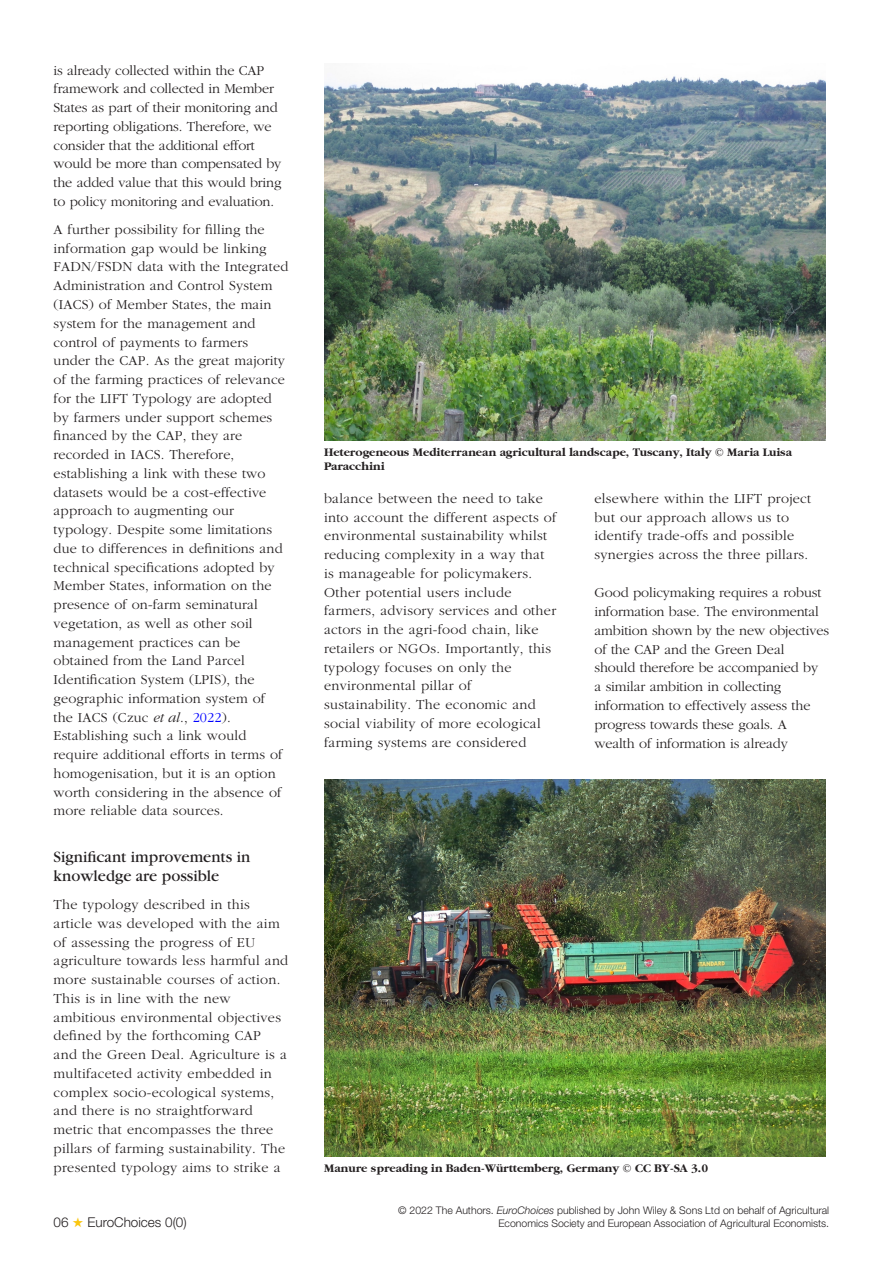
<style>
.page{position:relative;width:893px;height:1263px;background:#fff}
.page>*{position:absolute;margin:0;border:0;box-sizing:border-box;transform-origin:0 0}
.t1{font:16.5px/18.8px "Garamond";color:#231f20}
.t2{font:300 14.25px/18.8px "Garamond";letter-spacing:.01em;color:#231f20}
.t3{font:300 14.25px/18.8px "Garamond";letter-spacing:-.01em;color:#231f20}
.t4{font:300 13.5px "Helvetica Neue";color:#231f20}
.t5{font:700 12px/13.5px "ITC Garamond";color:#231f20}
.t6{font:300 10.5px/13.5px "Helvetica Neue";color:#231f20;text-align:right}
.s1{font-style:italic}
.s2{color:#00f}
.s3{color:#fac60f}
</style>
<div class="page">
<img style="left:324px;top:76px;width:502px;height:364px">
<img style="left:324px;top:780px;width:502px;height:376px">
<p class="t3" style="left:54px;top:61px;width:229px">is already collected within the CAP framework and collected in Member States as part of their monitoring and reporting obligations. Therefore, we consider that the additional effort would be more than compensated by the added value that this would bring to policy monitoring and evaluation.</p>
<p class="t2" style="left:54px;top:220px;width:236px">A further possibility for filling the information gap would be linking FADN/FSDN data with the Integrated Administration and Control System (IACS) of Member States, the main system for the management and control of payments to farmers<br>under the CAP. As the great majority of the farming practices of relevance for the LIFT Typology are adopted by farmers under support schemes financed by the CAP, they are recorded in IACS. Therefore, establishing a link with these two datasets would be a cost-effective approach to augmenting our typology. Despite some limitations due to differences in definitions and technical specifications adopted by Member States, information on the presence of on-farm seminatural vegetation, as well as other soil management practices can be obtained from the Land Parcel Identification System (LPIS), the geographic information system of<br>the IACS (Czuc <span class="s1">et al</span>., <span class="s2">2022</span>).<br>Establishing such a link would require additional efforts in terms of homogenisation, but it is an option worth considering in the absence of more reliable data sources.</p>
<p class="t1" style="left:54px;top:848px;width:198px">Significant improvements in knowledge are possible</p>
<p class="t2" style="left:54px;top:895px;width:236px">The typology described in this article was developed with the aim of assessing the progress of EU agriculture towards less harmful and more sustainable courses of action.<br>This is in line with the new ambitious environmental objectives defined by the forthcoming CAP<br>and the Green Deal. Agriculture is a multifaceted activity embedded in complex socio-ecological systems, and there is no straightforward metric that encompasses the three pillars of farming sustainability. The presented typology aims to strike a</p>
<p class="t5" style="left:324px;top:446px;width:469px">Heterogeneous Mediterranean agricultural landscape, Tuscany, Italy © Maria Luisa<br>Paracchini</p>
<p class="t2" style="left:324px;top:489px;width:234px">balance between the need to take into account the different aspects of environmental sustainability whilst reducing complexity in a way that is manageable for policymakers.<br>Other potential users include farmers, advisory services and other actors in the agri-food chain, like retailers or NGOs. Importantly, this typology focuses on only the environmental pillar of sustainability. The economic and social viability of more ecological farming systems are considered</p>
<p class="t2" style="left:594px;top:489px;width:218px">elsewhere within the LIFT project but our approach allows us to identify trade-offs and possible synergies across the three pillars.</p>
<p class="t2" style="left:594px;top:584px;width:236px">Good policymaking requires a robust information base. The environmental ambition shown by the new objectives of the CAP and the Green Deal<br>should therefore be accompanied by<br>a similar ambition in collecting information to effectively assess the progress towards these goals. A wealth of information is already</p>
<p class="t5" style="left:324px;top:1162px;width:385px">Manure spreading in Baden-Württemberg, Germany © CC BY-SA 3.0</p>
<p class="t4" style="left:54px;top:1214px;width:135px">06 <span class="s3">★</span> EuroChoices 0(0)</p>
<p class="t6" style="left:398px;top:1203px;width:432px">© 2022 The Authors. <span class="s1">EuroChoices</span> published by John Wiley &amp; Sons Ltd on behalf of Agricultural<br>Economics Society and European Association of Agricultural Economists.</p>
</div>
